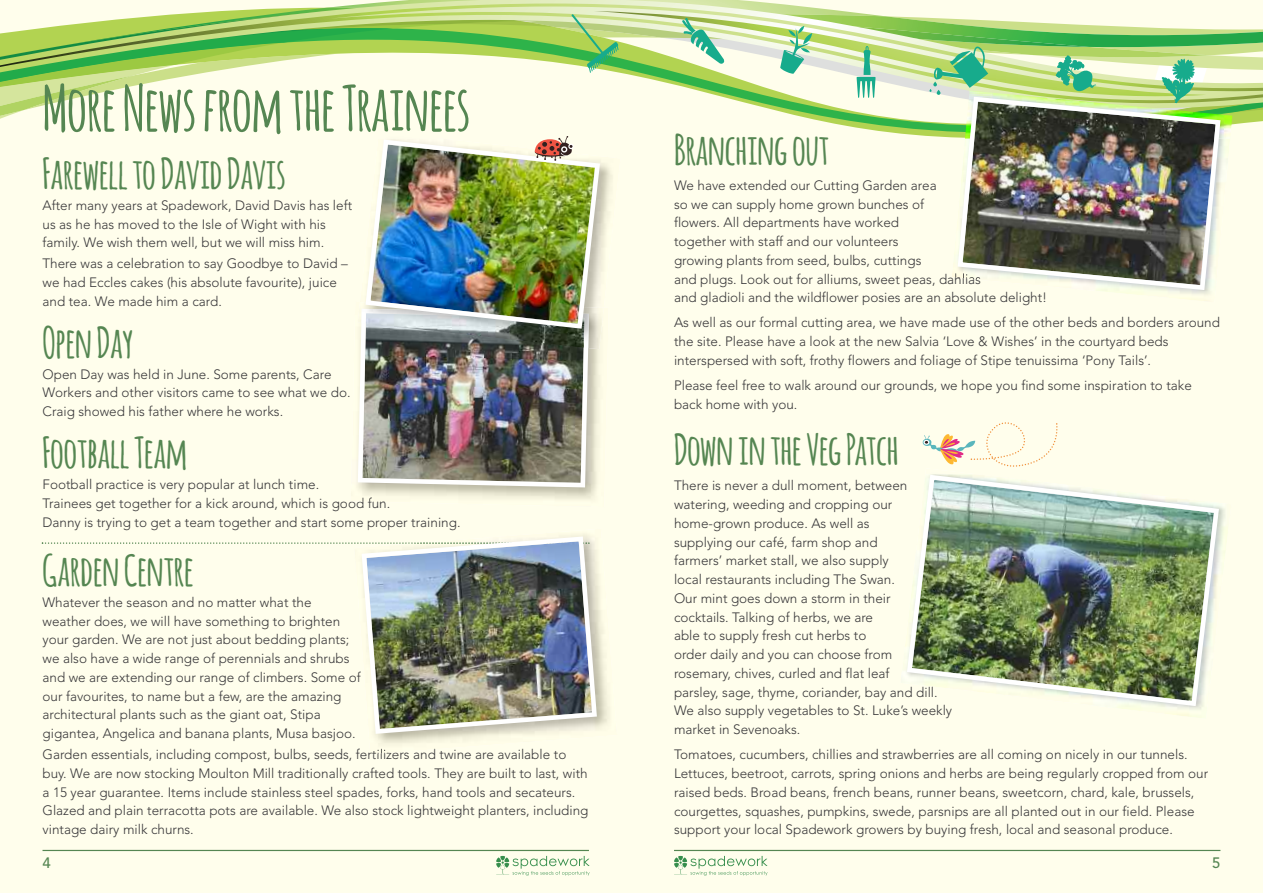
<style>
.page{position:relative;width:1263px;height:893px;background:#fff}
.page>*{position:absolute;margin:0;border:0;box-sizing:border-box;transform-origin:0 0}
.t1{font:700 61.5px "Amatic";color:#558652}
.t2{font:700 42px "Amatic";color:#558652}
.t3{font:500 15px "Avenir";color:#558652}
.t4{font:300 13.5px/18.8px "Avenir";color:#39383a}
</style>
<div class="page">
<div style="left:0;top:138px;width:1263px;height:755px;background:#fffeec"></div>
<div style="left:0;top:130px;width:1263px;height:8px;background:#fffeec"></div>
<hr style="left:43px;top:850px;width:546px;height:1px;background:#558652">
<svg style="left:496px;top:856px;width:94px;height:20px;background:#dbeacf"></svg>
<hr style="left:674px;top:850px;width:546px;height:1px;background:#558652">
<svg style="left:674px;top:856px;width:93px;height:20px;background:#dbe9cf"></svg>
<svg style="left:0;top:0;width:1263px;height:130px;background:#cce5ad"></svg>
<svg style="left:922px;top:411px;width:136px;height:57px;background:#faf4e1"></svg>
<div style="left:901px;top:474px;width:330px;height:245px;background:#fffeec"></div>
<img style="left:925px;top:468px;width:50px;height:4px">
<img style="left:904px;top:472px;width:317px;height:237px">
<div style="left:952px;top:138px;width:278px;height:164px;background:#fffeec"></div>
<img style="left:965px;top:93px;width:267px;height:45px">
<img style="left:969px;top:91px;width:23px;height:3px">
<img style="left:955px;top:94px;width:268px;height:199px">
<img style="left:354px;top:529px;width:263px;height:225px">
<img style="left:370px;top:749px;width:65px;height:5px">
<div style="left:42px;top:541px;width:317px;height:188px;background:#fffeec"></div>
<img style="left:359px;top:534px;width:240px;height:202px">
<img style="left:351px;top:302px;width:258px;height:205px">
<img style="left:359px;top:498px;width:26px;height:4px">
<img style="left:602px;top:138px;width:18px;height:169px">
<img style="left:378px;top:132px;width:63px;height:4px">
<svg style="left:595px;top:137px;width:7px;height:194px"></svg>
<img style="left:355px;top:136px;width:240px;height:354px">
<h1 class="t1" style="left:43px;top:74px;width:429px">More News from the Trainees</h1>
<h2 class="t2" style="left:43px;top:150px;width:244px">Farewell to David Davis</h2>
<p class="t4" style="left:43px;top:196px;width:311px">After many years at Spadework, David Davis has left us as he has moved to the Isle of Wight with his family. We wish them well, but we will miss him.</p>
<p class="t4" style="left:43px;top:254px;width:307px">There was a celebration to say Goodbye to David – we had Eccles cakes (his absolute favourite), juice and tea. We made him a card.</p>
<h2 class="t2" style="left:43px;top:319px;width:92px">Open Day</h2>
<p class="t4" style="left:43px;top:365px;width:309px">Open Day was held in June. Some parents, Care<br>Workers and other visitors came to see what we do.<br>Craig showed his father where he works.</p>
<h2 class="t2" style="left:43px;top:429px;width:146px">Football Team</h2>
<p class="t4" style="left:43px;top:475px;width:419px">Football practice is very popular at lunch time.<br>Trainees get together for a kick around, which is good fun.<br>Danny is trying to get a team together and start some proper training.</p>
<h2 class="t2" style="left:43px;top:547px;width:152px">Garden Centre</h2>
<p class="t4" style="left:43px;top:593px;width:320px">Whatever the season and no matter what the weather does, we will have something to brighten your garden. We are not just about bedding plants; we also have a wide range of perennials and shrubs and we are extending our range of climbers. Some of our favourites, to name but a few, are the amazing architectural plants such as the giant oat, Stipa gigantea, Angelica and banana plants, Musa basjoo.</p>
<p class="t4" style="left:43px;top:745px;width:547px">Garden essentials, including compost, bulbs, seeds, fertilizers and twine are available to buy. We are now stocking Moulton Mill traditionally crafted tools. They are built to last, with a 15 year guarantee. Items include stainless steel spades, forks, hand tools and secateurs.<br>Glazed and plain terracotta pots are available. We also stock lightweight planters, including vintage dairy milk churns.</p>
<h2 class="t2" style="left:674px;top:126px;width:156px">Branching out</h2>
<p class="t4" style="left:674px;top:176px;width:375px">We have extended our Cutting Garden area<br>so we can supply home grown bunches of<br>flowers. All departments have worked<br>together with staff and our volunteers<br>growing plants from seed, bulbs, cuttings<br>and plugs. Look out for alliums, sweet peas, dahlias<br>and gladioli and the wildflower posies are an absolute delight!</p>
<p class="t4" style="left:674px;top:313px;width:547px">As well as our formal cutting area, we have made use of the other beds and borders around the site. Please have a look at the new Salvia ‘Love &amp; Wishes’ in the courtyard beds interspersed with soft, frothy flowers and foliage of Stipe tenuissima ‘Pony Tails’.</p>
<p class="t4" style="left:674px;top:376px;width:519px">Please feel free to walk around our grounds, we hope you find some inspiration to take back home with you.</p>
<h2 class="t2" style="left:674px;top:426px;width:226px">Down in the Veg Patch</h2>
<p class="t4" style="left:674px;top:476px;width:280px">There is never a dull moment, between watering, weeding and cropping our home-grown produce. As well as<br>supplying our café, farm shop and<br>farmers’ market stall, we also supply<br>local restaurants including The Swan.<br>Our mint goes down a storm in their<br>cocktails. Talking of herbs, we are<br>able to supply fresh cut herbs to<br>order daily and you can choose from rosemary, chives, curled and flat leaf<br>parsley, sage, thyme, coriander, bay and dill.<br>We also supply vegetables to St. Luke’s weekly market in Sevenoaks.</p>
<p class="t4" style="left:674px;top:745px;width:536px">Tomatoes, cucumbers, chillies and strawberries are all coming on nicely in our tunnels.<br>Lettuces, beetroot, carrots, spring onions and herbs are being regularly cropped from our raised beds. Broad beans, french beans, runner beans, sweetcorn, chard, kale, brussels, courgettes, squashes, pumpkins, swede, parsnips are all planted out in our field. Please support your local Spadework growers by buying fresh, local and seasonal produce.</p>
<p class="t3" style="left:43px;top:857px;width:10px">4</p>
<p class="t3" style="left:1212px;top:857px;width:10px">5</p>
</div>
